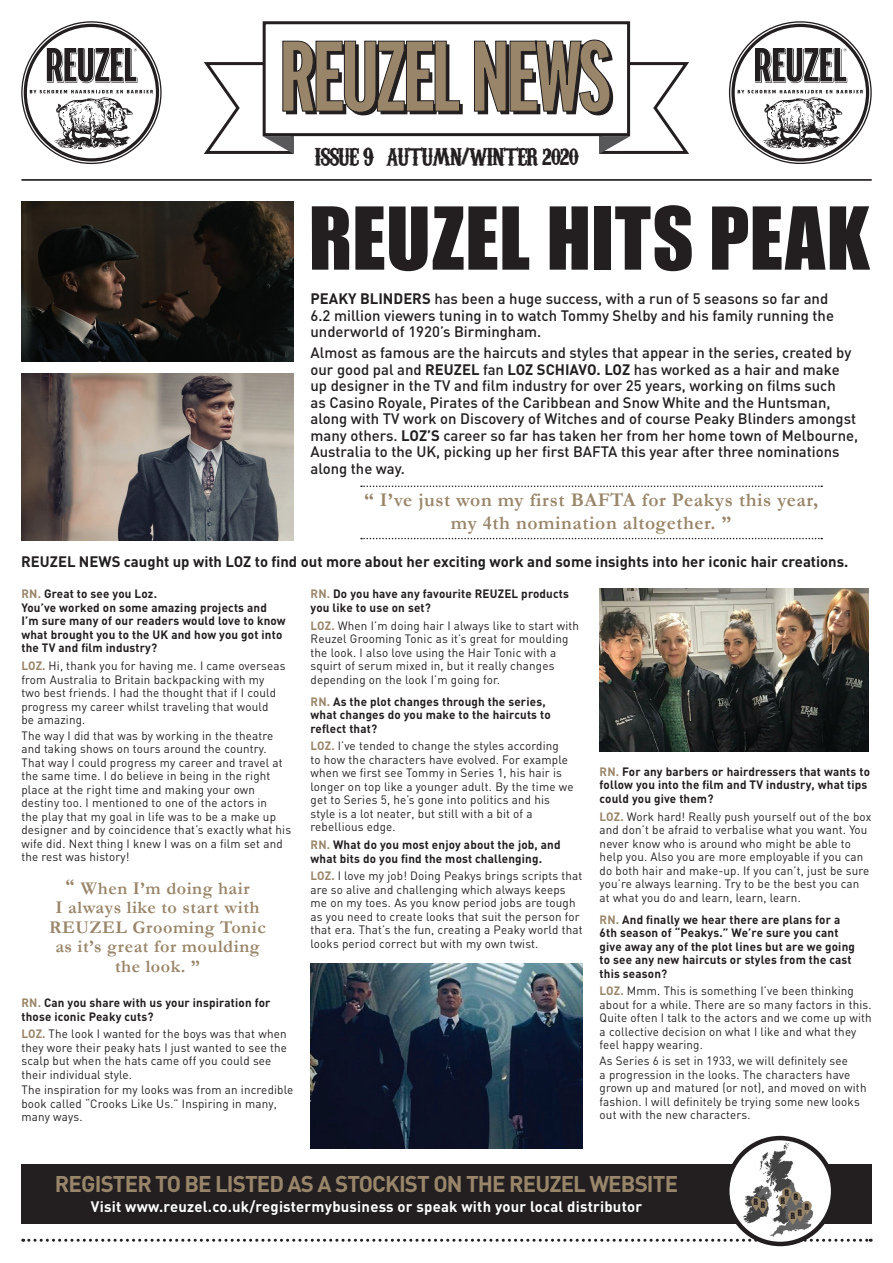
<style>
.page{position:relative;width:893px;height:1263px;background:#fff}
.page>*{position:absolute;margin:0;border:0;box-sizing:border-box;transform-origin:0 0}
.t1{font:95.1px "Impact Bld";letter-spacing:.02em;color:#231f20}
.t2{font:24px "Carnivalee Freakshow";letter-spacing:-.05em;color:#231f20}
.t3{font:700 22.5px "DIN";letter-spacing:-.04em;color:#99866a}
.t4{font:700 19.5px/22.5px "Garamond";letter-spacing:.03em;color:#99866a;text-align:center}
.t5{font:700 18px/19.5px "Garamond";letter-spacing:.03em;color:#99866a;text-align:center}
.t6{font:500 15px/16.5px "DIN";color:#231f20}
.t7{font:700 15px "DIN";color:#231f20}
.t8{font:700 15px "DIN";letter-spacing:.015em;color:#fff}
.t9{font:12px/13.5px "DIN";letter-spacing:.015em;color:#231f20}
.t10{font:700 12px/13.5px "DIN";letter-spacing:.015em;color:#231f20}
.t11{font:9.75px "Impact Bld";color:#231f20}
.s1{font-size:31.5px}
.s2{font-size:28.5px}
.s3{font-weight:700}
.s4{color:#99866a}
.s5{font-weight:700;color:#99866a}
</style>
<div class="page">
<svg style="left:204px;top:21px;width:485px;height:133px"></svg>
<svg style="left:23px;top:1239px;width:848px;height:3px"></svg>
<hr style="left:21px;top:179px;width:851px;height:2px;background:#231f20">
<div style="left:21px;top:1164px;width:851px;height:59px;background:#231f20"></div>
<svg style="left:21px;top:21px;width:141px;height:143px"></svg>
<svg style="left:729px;top:21px;width:143px;height:143px"></svg>
<svg style="left:727px;top:1138px;width:106px;height:106px"></svg>
<img style="left:739px;top:1142px;width:78px;height:97px">
<div style="left:725px;top:1136px;width:110px;height:110px;border:4px solid #231f20;border-radius:50%"></div>
<div style="left:783px;top:1188px;width:8px;height:13px;background:#99866a;border-radius:4px"></div>
<div style="left:782px;top:1187px;width:10px;height:14px;border:1px solid #99866a;border-radius:4px"></div>
<div style="left:779px;top:1195px;width:8px;height:13px;background:#99866a;border-radius:4px"></div>
<div style="left:778px;top:1195px;width:10px;height:14px;border:1px solid #99866a;border-radius:4px"></div>
<div style="left:758px;top:1200px;width:9px;height:13px;background:#99866a;border-radius:4px"></div>
<div style="left:758px;top:1200px;width:10px;height:13px;border:1px solid #99866a;border-radius:4px"></div>
<div style="left:752px;top:1197px;width:8px;height:13px;background:#99866a;border-radius:4px"></div>
<div style="left:751px;top:1197px;width:10px;height:13px;border:1px solid #99866a;border-radius:4px"></div>
<div style="left:791px;top:1192px;width:9px;height:13px;background:#99866a;border-radius:4px"></div>
<div style="left:791px;top:1192px;width:10px;height:13px;border:1px solid #99866a;border-radius:4px"></div>
<div style="left:802px;top:1201px;width:9px;height:13px;background:#99866a;border-radius:4px"></div>
<div style="left:802px;top:1201px;width:10px;height:13px;border:1px solid #99866a;border-radius:4px"></div>
<div style="left:796px;top:1208px;width:8px;height:13px;background:#99866a;border-radius:4px"></div>
<div style="left:795px;top:1208px;width:10px;height:13px;border:1px solid #99866a;border-radius:4px"></div>
<div style="left:788px;top:1211px;width:9px;height:13px;background:#99866a;border-radius:4px"></div>
<div style="left:788px;top:1211px;width:10px;height:13px;border:1px solid #99866a;border-radius:4px"></div>
<img style="left:21px;top:373px;width:273px;height:167px">
<img style="left:21px;top:202px;width:273px;height:159px">
<img style="left:311px;top:963px;width:272px;height:185px">
<img style="left:600px;top:588px;width:268px;height:163px">
<svg style="left:361px;top:538px;width:461px;height:1px"></svg>
<svg style="left:361px;top:485px;width:461px;height:2px"></svg>
<p class="t2" style="left:314px;top:141px;width:266px">ISSUE <span class="s1">9</span> AUTUMN/WINTER <span class="s2">2020</span></p>
<p class="t1" style="left:310px;top:175px;width:563px">REUZEL HITS PEAK</p>
<p class="t6" style="left:311px;top:290px;width:525px"><span class="s3">PEAKY BLINDERS</span> has been a huge success, with a run of 5 seasons so far and<br>6.2 million viewers tuning in to watch Tommy Shelby and his family running the underworld of 1920’s Birmingham.</p>
<p class="t6" style="left:311px;top:344px;width:549px">Almost as famous are the haircuts and styles that appear in the series, created by our good pal and <span class="s3">REUZEL</span> fan <span class="s3">LOZ SCHIAVO. LOZ</span> has worked as a hair and make up designer in the TV and film industry for over 25 years, working on films such<br>as Casino Royale, Pirates of the Caribbean and Snow White and the Huntsman, along with TV work on Discovery of Witches and of course Peaky Blinders amongst many others. <span class="s3">LOZ’S</span> career so far has taken her from her home town of Melbourne, Australia to the UK, picking up her first BAFTA this year after three nominations along the way.</p>
<p class="t4" style="left:364px;top:488px;width:455px">“ I’ve just won my first BAFTA for Peakys this year, my 4th nomination altogether. ”</p>
<p class="t7" style="left:21px;top:552px;width:829px">REUZEL NEWS caught up with LOZ to find out more about her exciting work and some insights into her iconic hair creations.</p>
<p class="t10" style="left:21px;top:587px;width:266px"><span class="s4">RN.</span> Great to see you Loz.<br>You’ve worked on some amazing projects and I’m sure many of our readers would love to know what brought you to the UK and how you got into the TV and film industry?</p>
<p class="t9" style="left:21px;top:659px;width:266px"><span class="s5">LOZ.</span> Hi, thank you for having me. I came overseas from Australia to Britain backpacking with my two best friends. I had the thought that if I could progress my career whilst traveling that would<br>be amazing.</p>
<p class="t9" style="left:21px;top:728px;width:271px">The way I did that was by working in the theatre and taking shows on tours around the country.<br>That way I could progress my career and travel at the same time. I do believe in being in the right place at the right time and making your own destiny too. I mentioned to one of the actors in<br>the play that my goal in life was to be a make up designer and by coincidence that’s exactly what his wife did. Next thing I knew I was on a film set and the rest was history!</p>
<p class="t5" style="left:49px;top:878px;width:218px">“ When I’m doing hair<br>I always like to start with<br>REUZEL Grooming Tonic as it’s great for moulding the look. ”</p>
<p class="t10" style="left:21px;top:995px;width:251px"><span class="s4">RN.</span> Can you share with us your inspiration for those iconic Peaky cuts?</p>
<p class="t9" style="left:21px;top:1027px;width:267px"><span class="s5">LOZ.</span> The look I wanted for the boys was that when they wore their peaky hats I just wanted to see the scalp but when the hats came off you could see their individual style.</p>
<p class="t9" style="left:21px;top:1083px;width:273px">The inspiration for my looks was from an incredible book called “Crooks Like Us.” Inspiring in many, many ways.</p>
<p class="t10" style="left:311px;top:587px;width:260px"><span class="s4">RN.</span> Do you have any favourite REUZEL products you like to use on set?</p>
<p class="t9" style="left:311px;top:618px;width:270px"><span class="s5">LOZ.</span> When I’m doing hair I always like to start with Reuzel Grooming Tonic as it’s great for moulding the look. I also love using the Hair Tonic with a squirt of serum mixed in, but it really changes depending on the look I’m going for.</p>
<p class="t10" style="left:311px;top:694px;width:242px"><span class="s4">RN.</span> As the plot changes through the series, what changes do you make to the haircuts to reflect that?</p>
<p class="t9" style="left:311px;top:739px;width:265px"><span class="s5">LOZ.</span> I’ve tended to change the styles according<br>to how the characters have evolved. For example when we first see Tommy in Series 1, his hair is longer on top like a younger adult. By the time we get to Series 5, he’s gone into politics and his style is a lot neater, but still with a bit of a rebellious edge.</p>
<p class="t10" style="left:311px;top:837px;width:252px"><span class="s4">RN.</span> What do you most enjoy about the job, and what bits do you find the most challenging.</p>
<p class="t9" style="left:311px;top:869px;width:274px"><span class="s5">LOZ.</span> I love my job! Doing Peakys brings scripts that are so alive and challenging which always keeps me on my toes. As you know period jobs are tough as you need to create looks that suit the person for that era. That’s the fun, creating a Peaky world that looks period correct but with my own twist.</p>
<p class="t10" style="left:600px;top:764px;width:272px"><span class="s4">RN.</span> For any barbers or hairdressers that wants to follow you into the film and TV industry, what tips could you give them?</p>
<p class="t9" style="left:600px;top:809px;width:273px"><span class="s5">LOZ.</span> Work hard! Really push yourself out of the box and don’t be afraid to verbalise what you want. You never know who is around who might be able to help you. Also you are more employable if you can do both hair and make-up. If you can’t, just be sure you’re always learning. Try to be the best you can at what you do and learn, learn, learn.</p>
<p class="t10" style="left:600px;top:912px;width:257px"><span class="s4">RN.</span> And finally we hear there are plans for a 6th season of “Peakys.” We’re sure you cant give away any of the plot lines but are we going to see any new haircuts or styles from the cast this season?</p>
<p class="t9" style="left:600px;top:984px;width:274px"><span class="s5">LOZ.</span> Mmm. This is something I’ve been thinking about for a while. There are so many factors in this.<br>Quite often I talk to the actors and we come up with a collective decision on what I like and what they feel happy wearing.</p>
<p class="t9" style="left:600px;top:1054px;width:268px">As Series 6 is set in 1933, we will definitely see<br>a progression in the looks. The characters have grown up and matured (or not), and moved on with fashion. I will definitely be trying some new looks out with the new characters.</p>
<p class="t3" style="left:55px;top:1169px;width:625px">REGISTER TO BE LISTED AS A STOCKIST ON THE REUZEL WEBSITE</p>
<p class="t8" style="left:91px;top:1197px;width:553px">Visit www.reuzel.co.uk/registermybusiness or speak with your local distributor</p>
<p class="t11" style="left:754px;top:1196px;width:6px">R</p>
<p class="t11" style="left:761px;top:1198px;width:6px">R</p>
<p class="t11" style="left:785px;top:1186px;width:6px">R</p>
<p class="t11" style="left:794px;top:1190px;width:6px">R</p>
<p class="t11" style="left:781px;top:1194px;width:6px">R</p>
<p class="t11" style="left:805px;top:1200px;width:6px">R</p>
<p class="t11" style="left:798px;top:1206px;width:6px">R</p>
<p class="t11" style="left:791px;top:1209px;width:6px">R</p>
</div>
